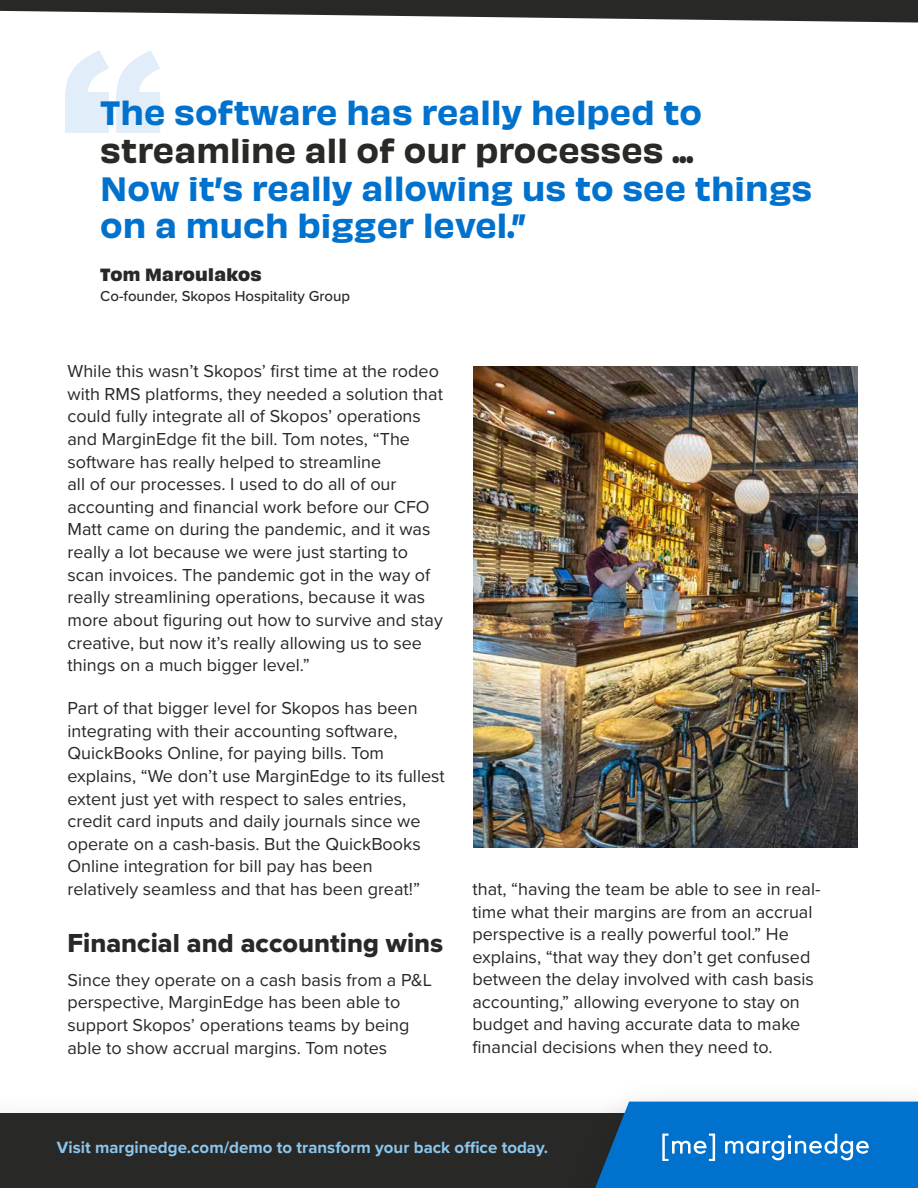
<style>
.page{position:relative;width:918px;height:1188px;background:#fff}
.page>*{position:absolute;margin:0;border:0;box-sizing:border-box;transform-origin:0 0}
.t1{font:900 207px "Arial";color:#e1edf9}
.t2{font:31.5px/37.8px "Obviously Semi";color:#0072ce}
.t3{font:31.5px "Obviously Semi";color:#292926}
.t4{font:27px "Proxima Nova Extrabld";color:#282827}
.t5{font:18px/22.6px "Proxima Nova";color:#282827}
.t6{font:700 16.8px "Proxima Nova";color:#8cc6ec}
.t7{font:700 16.5px "Obviously";letter-spacing:.02em;color:#282827}
.t8{font:500 15px "Proxima Nova";color:#282827}
</style>
<div class="page">
<svg style="left:0;top:0;width:918px;height:23px"></svg>
<div style="left:0;top:1114px;width:918px;height:74px;background:#282827"></div>
<div style="left:563px;top:1078px;width:355px;height:110px;background:#000;opacity:.13"></div>
<svg style="left:595px;top:1102px;width:323px;height:86px;background:#1077ca"></svg>
<img style="left:473px;top:367px;width:385px;height:481px">
<h1 class="t1" style="left:59px;top:-23px;width:105px">“</h1>
<h2 class="t2" style="left:100px;top:91px;width:603px">The software has really helped to</h2>
<h2 class="t3" style="left:100px;top:125px;width:595px">streamline all of our processes ...</h2>
<h2 class="t2" style="left:100px;top:167px;width:713px">Now it’s really allowing us to see things on a much bigger level.”</h2>
<p class="t7" style="left:100px;top:262px;width:163px">Tom Maroulakos</p>
<p class="t8" style="left:100px;top:285px;width:251px">Co-founder, Skopos Hospitality Group</p>
<p class="t5" style="left:68px;top:359px;width:377px">While this wasn’t Skopos’ first time at the rodeo with RMS platforms, they needed a solution that could fully integrate all of Skopos’ operations and MarginEdge fit the bill. Tom notes, “The software has really helped to streamline<br>all of our processes. I used to do all of our accounting and financial work before our CFO Matt came on during the pandemic, and it was really a lot because we were just starting to scan invoices. The pandemic got in the way of really streamlining operations, because it was more about figuring out how to survive and stay creative, but now it’s really allowing us to see things on a much bigger level.”</p>
<p class="t5" style="left:68px;top:696px;width:379px">Part of that bigger level for Skopos has been integrating with their accounting software, QuickBooks Online, for paying bills. Tom explains, “We don’t use MarginEdge to its fullest extent just yet with respect to sales entries, credit card inputs and daily journals since we operate on a cash-basis. But the QuickBooks Online integration for bill pay has been relatively seamless and that has been great!”</p>
<h3 class="t4" style="left:68px;top:923px;width:377px">Financial and accounting wins</h3>
<p class="t5" style="left:68px;top:968px;width:366px">Since they operate on a cash basis from a P&amp;L perspective, MarginEdge has been able to support Skopos’ operations teams by being able to show accrual margins. Tom notes</p>
<p class="t5" style="left:472px;top:877px;width:350px">that, “having the team be able to see in real&shy;time what their margins are from an accrual perspective is a really powerful tool.” He explains, “that way they don’t get confused between the delay involved with cash basis accounting,” allowing everyone to stay on budget and having accurate data to make financial decisions when they need to.</p>
<p class="t6" style="left:57px;top:1135px;width:493px">Visit marginedge.com/demo to transform your back office today.</p>
</div>
